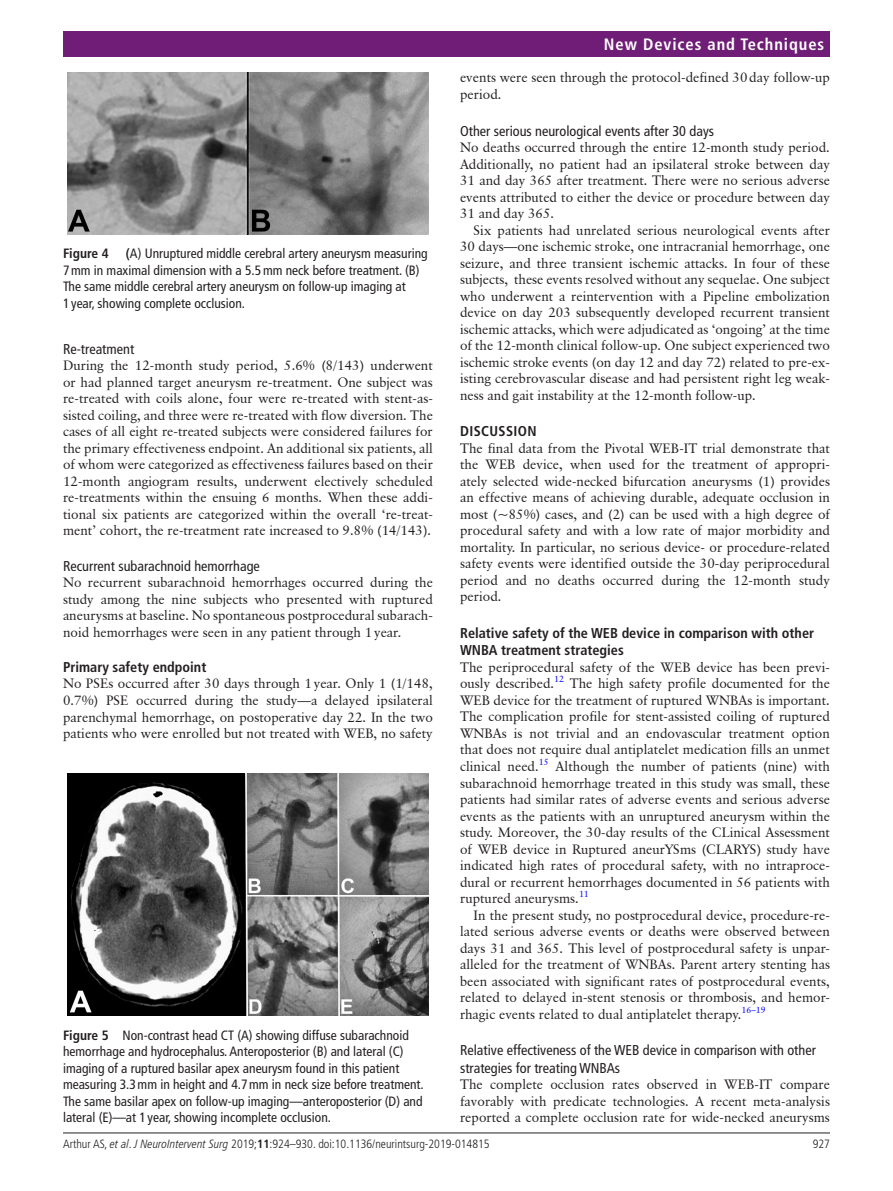
<style>
.page{position:relative;width:893px;height:1191px;background:#fff}
.page>*{position:absolute;margin:0;border:0;box-sizing:border-box;transform-origin:0 0}
.t1{font:700 condensed 16.5px "Frutiger LT Pro";letter-spacing:.055em;color:#fff}
.t2{font:condensed 14.25px/17.2px "Frutiger LT Pro";color:#231f20}
.t3{font:700 condensed 14.25px/17.2px "Frutiger LT Pro";color:#231f20}
.t4{font:700 condensed 14.25px "Frutiger LT Pro";letter-spacing:.025em;color:#231f20}
.t5{font:13.5px/16.5px "Classical Garamond BT";color:#231f20;text-align:justify}
.t6{font:condensed 13.5px/16.5px "Frutiger LT Pro";color:#231f20}
.t7{font:700 condensed 13.5px "Frutiger LT Pro";color:#231f20}
.t8{font:300 condensed 12px "Frutiger LT Pro";color:#231f20}
.s1{font-weight:700}
.s2{font-style:italic}
</style>
<div class="page">
<hr style="left:63px;top:1132px;width:767px;height:1px;background:#231f20">
<div style="left:63px;top:31px;width:767px;height:25px;background:#6f1d76"></div>
<img style="left:67px;top:72px;width:362px;height:162px">
<img style="left:67px;top:773px;width:362px;height:242px">
<p class="t6" style="left:63px;top:246px;width:366px;text-indent:63px"><span class="s1">(</span>A) Unruptured middle cerebral artery aneurysm measuring 7mm in maximal dimension with a 5.5mm neck before treatment. (B)<br>The same middle cerebral artery aneurysm on follow-up imaging at<br>1 year, showing complete occlusion.</p>
<p class="t7" style="left:63px;top:246px;width:47px">Figure 4</p>
<p class="t2" style="left:63px;top:340px;width:73px">Re-treatment</p>
<p class="t5" style="left:63px;top:357px;width:371px">During the 12-month study period, 5.6% (8/143) underwent or had planned target aneurysm re-treatment. One subject was re-treated with coils alone, four were re-treated with stent-as&shy;sisted coiling, and three were re-treated with flow diversion. The cases of all eight re-treated subjects were considered failures for the primary effectiveness endpoint. An additional six patients, all of whom were categorized as effectiveness failures based on their 12-month angiogram results, underwent electively scheduled re-treatments within the ensuing 6 months. When these addi&shy;tional six patients are categorized within the overall ‘re-treat&shy;ment’ cohort, the re-treatment rate increased to 9.8% (14/143).</p>
<p class="t2" style="left:63px;top:557px;width:198px">Recurrent subarachnoid hemorrhage</p>
<p class="t5" style="left:63px;top:574px;width:371px">No recurrent subarachnoid hemorrhages occurred during the study among the nine subjects who presented with ruptured aneurysms at baseline. No spontaneous postprocedural subarach&shy;noid hemorrhages were seen in any patient through 1year.</p>
<p class="t3" style="left:63px;top:658px;width:145px">Primary safety endpoint</p>
<p class="t5" style="left:63px;top:675px;width:371px">No PSEs occurred after 30 days through 1year. Only 1 (1/148, 0.7%) PSE occurred during the study—a delayed ipsilateral parenchymal hemorrhage, on postoperative day 22. In the two patients who were enrolled but not treated with WEB, no safety</p>
<p class="t6" style="left:63px;top:1026px;width:362px"><span class="s1">Figure 5</span> Non-contrast head CT (A) showing diffuse subarachnoid hemorrhage and hydrocephalus. Anteroposterior (B) and lateral (C) imaging of a ruptured basilar apex aneurysm found in this patient measuring 3.3mm in height and 4.7mm in neck size before treatment.<br>The same basilar apex on follow-up imaging—anteroposterior (D) and lateral (E)—at 1 year, showing incomplete occlusion.</p>
<p class="t1" style="left:604px;top:34px;width:222px">New Devices and Techniques</p>
<p class="t5" style="left:460px;top:69px;width:371px">events were seen through the protocol-defined 30day follow-up period.</p>
<p class="t2" style="left:460px;top:122px;width:255px">Other serious neurological events after 30 days</p>
<p class="t5" style="left:460px;top:139px;width:371px">No deaths occurred through the entire 12-month study period.<br>Additionally, no patient had an ipsilateral stroke between day 31 and day 365 after treatment. There were no serious adverse events attributed to either the device or procedure between day 31 and day 365.</p>
<p class="t5" style="left:460px;top:221px;width:371px;text-indent:14px">Six patients had unrelated serious neurological events after 30 days—one ischemic stroke, one intracranial hemorrhage, one seizure, and three transient ischemic attacks. In four of these subjects, these events resolved without any sequelae. One subject who underwent a reintervention with a Pipeline embolization device on day 203 subsequently developed recurrent transient ischemic attacks, which were adjudicated as ‘ongoing’ at the time of the 12-month clinical follow-up. One subject experienced two ischemic stroke events (on day 12 and day 72) related to pre-ex&shy;isting cerebrovascular disease and had persistent right leg weak&shy;ness and gait instability at the 12-month follow-up.</p>
<p class="t4" style="left:460px;top:423px;width:76px">Discussion</p>
<p class="t5" style="left:460px;top:440px;width:371px">The final data from the Pivotal WEB-IT trial demonstrate that the WEB device, when used for the treatment of appropri&shy;ately selected wide-necked bifurcation aneurysms (1) provides an effective means of achieving durable, adequate occlusion in most (~85%) cases, and (2) can be used with a high degree of procedural safety and with a low rate of major morbidity and mortality. In particular, no serious device- or procedure-related safety events were identified outside the 30-day periprocedural period and no deaths occurred during the 12-month study period.</p>
<p class="t3" style="left:460px;top:624px;width:356px">Relative safety of the WEB device in comparison with other<br>WNBA treatment strategies</p>
<p class="t5" style="left:460px;top:659px;width:371px">The periprocedural safety of the WEB device has been previ&shy;ously described.<sup>12</sup> The high safety profile documented for the WEB device for the treatment of ruptured WNBAs is important.<br>The complication profile for stent-assisted coiling of ruptured WNBAs is not trivial and an endovascular treatment option that does not require dual antiplatelet medication fills an unmet clinical need.<sup>15</sup> Although the number of patients (nine) with subarachnoid hemorrhage treated in this study was small, these patients had similar rates of adverse events and serious adverse events as the patients with an unruptured aneurysm within the study. Moreover, the 30-day results of the CLinical Assessment of WEB device in Ruptured aneurYSms (CLARYS) study have indicated high rates of procedural safety, with no intraproce&shy;dural or recurrent hemorrhages documented in 56 patients with ruptured aneurysms.<sup>11</sup></p>
<p class="t5" style="left:460px;top:906px;width:371px;text-indent:14px">In the present study, no postprocedural device, procedure-re&shy;lated serious adverse events or deaths were observed between days 31 and 365. This level of postprocedural safety is unpar&shy;alleled for the treatment of WNBAs. Parent artery stenting has been associated with significant rates of postprocedural events, related to delayed in-stent stenosis or thrombosis, and hemor&shy;rhagic events related to dual antiplatelet therapy.<sup>16–19</sup></p>
<p class="t2" style="left:460px;top:1041px;width:357px">Relative effectiveness of the WEB device in comparison with other strategies for treating WNBAs</p>
<p class="t5" style="left:460px;top:1076px;width:371px">The complete occlusion rates observed in WEB-IT compare favorably with predicate technologies. A recent meta-analysis reported a complete occlusion rate for wide-necked aneurysms</p>
<p class="t8" style="left:63px;top:1136px;width:428px">Arthur AS, <span class="s2">et al</span>. <span class="s2">J NeuroIntervent Surg</span> 2019;<span class="s1">11</span>:924–930. doi:10.1136/neurintsurg-2019-014815</p>
<p class="t8" style="left:813px;top:1136px;width:19px">927</p>
</div>
